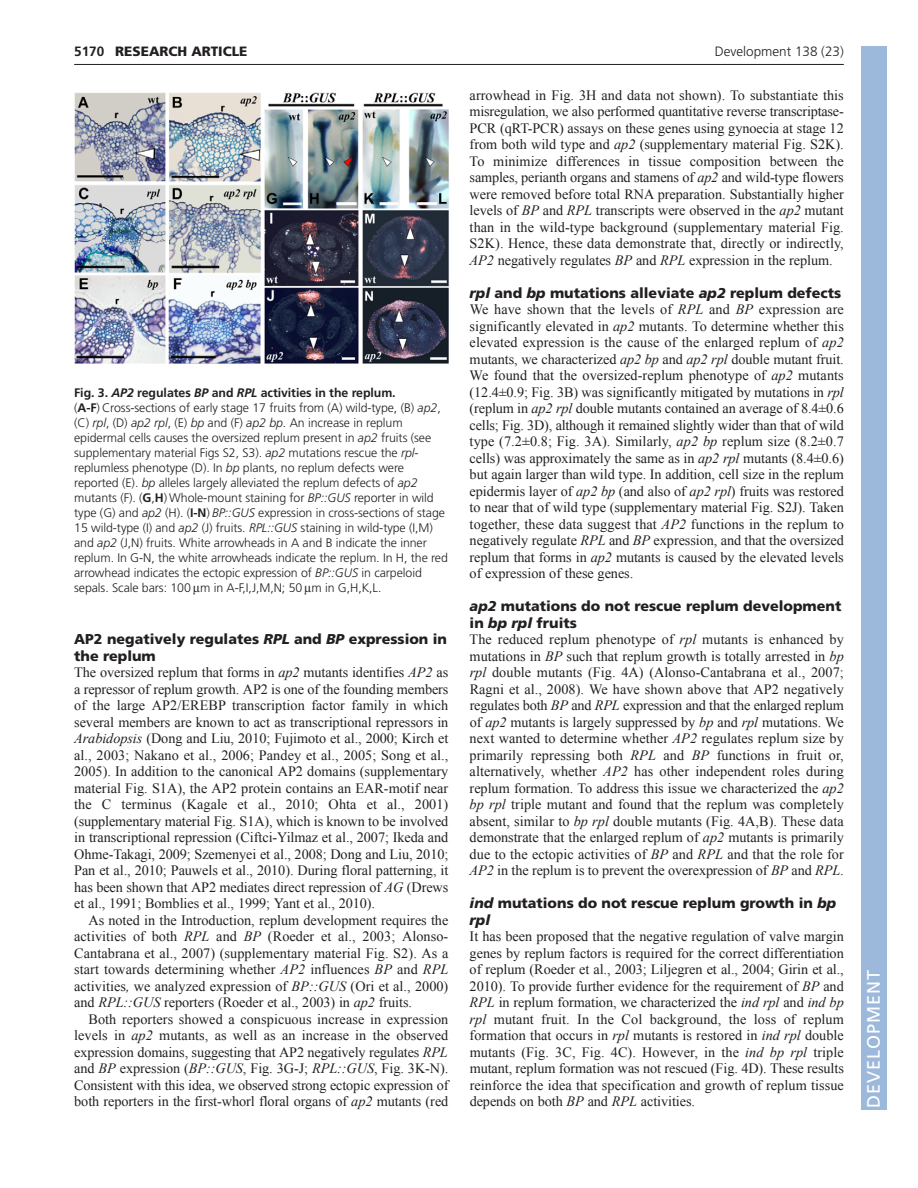
<style>
.page{position:relative;width:918px;height:1188px;background:#fff}
.page>*{position:absolute;margin:0;border:0;box-sizing:border-box;transform-origin:0 0}
.t1{font:18px "Frutiger LT Std";letter-spacing:.055em;color:#fff}
.t2{font:14.25px/16.5px "Times New Roman";letter-spacing:-.005em;color:#231f20;text-align:justify}
.t3{font:900 14.25px/16.5px "Frutiger LT Std";color:#231f20}
.t4{font:300 13.5px "Frutiger LT Std";color:#231f20}
.t5{font:900 13.5px "Frutiger LT Std";color:#231f20}
.t6{font:700 13.5px "Frutiger LT Std";color:#231f20}
.t7{font:300 12.3px/15px "Frutiger LT Std";letter-spacing:-.005em;color:#231f20}
.s1{font-weight:700}
.s2{font-weight:700;font-style:italic}
.s3{font-style:italic}
</style>
<div class="page">
<hr style="left:74px;top:64px;width:770px;height:1px;background:#231f20">
<img style="left:74px;top:92px;width:375px;height:272px">
<div style="left:861px;top:46px;width:25px;height:1064px;background:#9cb9db"></div>
<p class="t6" style="left:74px;top:46px;width:32px">5170</p>
<p class="t5" style="left:115px;top:45px;width:134px">RESEARCH ARTICLE</p>
<p class="t4" style="left:715px;top:46px;width:131px">Development 138 (23)</p>
<p class="t7" style="left:74px;top:386px;width:375px"><span class="s1">Fig. 3.</span> <span class="s2">AP2</span> <span class="s1">regulates</span> <span class="s2">BP</span> <span class="s1">and</span> <span class="s2">RPL</span> <span class="s1">activities in the replum.<br></span>(<span class="s1">A-F</span>) Cross-sections of early stage 17 fruits from (A) wild-type, (B) <span class="s3">ap2</span>, (C) <span class="s3">rpl</span>, (D) <span class="s3">ap2 rpl</span>, (E) <span class="s3">bp</span> and (F) <span class="s3">ap2 bp.</span> An increase in replum epidermal cells causes the oversized replum present in <span class="s3">ap2</span> fruits (see supplementary material Figs S2, S3). <span class="s3">ap2</span> mutations rescue the <span class="s3">rpl&shy;</span>replumless phenotype (D). In <span class="s3">bp</span> plants, no replum defects were reported (E). <span class="s3">bp</span> alleles largely alleviated the replum defects of <span class="s3">ap2 </span>mutants (F). (<span class="s1">G</span>,<span class="s1">H</span>) Whole-mount staining for <span class="s3">BP::GUS</span> reporter in wild type (G) and <span class="s3">ap2</span> (H). (<span class="s1">I-N</span>) <span class="s3">BP::GUS</span> expression in cross-sections of stage 15 wild-type (I) and <span class="s3">ap2</span> (J) fruits. <span class="s3">RPL::GUS</span> staining in wild-type (I,M) and <span class="s3">ap2</span> (J,N) fruits. White arrowheads in A and B indicate the inner replum. In G-N, the white arrowheads indicate the replum. In H, the red arrowhead indicates the ectopic expression of <span class="s3">BP::GUS</span> in carpeloid sepals. Scale bars: 100 m in A-F,I,J,M,N; 50 m in G,H,K,L.</p>
<p class="t3" style="left:74px;top:632px;width:374px">AP2 negatively regulates <span class="s3">RPL</span> and <span class="s3">BP</span> expression in the replum</p>
<p class="t2" style="left:74px;top:664px;width:376px">The oversized replum that forms in <span class="s3">ap2</span> mutants identifies <span class="s3">AP2</span> as a repressor of replum growth. AP2 is one of the founding members of the large AP2/EREBP transcription factor family in which several members are known to act as transcriptional repressors in <span class="s3">Arabidopsis</span> (Dong and Liu, 2010; Fujimoto et al., 2000; Kirch et al., 2003; Nakano et al., 2006; Pandey et al., 2005; Song et al., 2005). In addition to the canonical AP2 domains (supplementary material Fig. S1A), the AP2 protein contains an EAR-motif near the C terminus (Kagale et al., 2010; Ohta et al., 2001) (supplementary material Fig. S1A), which is known to be involved in transcriptional repression (Ciftci-Yilmaz et al., 2007; Ikeda and Ohme-Takagi, 2009; Szemenyei et al., 2008; Dong and Liu, 2010; Pan et al., 2010; Pauwels et al., 2010). During floral patterning, it has been shown that AP2 mediates direct repression of <span class="s3">AG</span> (Drews et al., 1991; Bomblies et al., 1999; Yant et al., 2010).</p>
<p class="t2" style="left:74px;top:912px;width:376px;text-indent:14px">As noted in the Introduction, replum development requires the activities of both <span class="s3">RPL</span> and <span class="s3">BP</span> (Roeder et al., 2003; Alonso-Cantabrana et al., 2007) (supplementary material Fig. S2). As a start towards determining whether <span class="s3">AP2</span> influences <span class="s3">BP</span> and <span class="s3">RPL </span>activities<span class="s3">,</span> we analyzed expression of <span class="s3">BP::GUS</span> (Ori et al., 2000) and <span class="s3">RPL::GUS</span> reporters (Roeder et al., 2003) in <span class="s3">ap2</span> fruits.</p>
<p class="t2" style="left:74px;top:1011px;width:376px;text-indent:14px">Both reporters showed a conspicuous increase in expression levels in <span class="s3">ap2</span> mutants, as well as an increase in the observed expression domains, suggesting that AP2 negatively regulates <span class="s3">RPL </span>and <span class="s3">BP</span> expression (<span class="s3">BP::GUS</span>, Fig. 3G-J; <span class="s3">RPL::GUS</span>, Fig. 3K-N).<br>Consistent with this idea, we observed strong ectopic expression of both reporters in the first-whorl floral organs of <span class="s3">ap2</span> mutants (red</p>
<p class="t2" style="left:470px;top:87px;width:376px">arrowhead in Fig. 3H and data not shown). To substantiate this misregulation, we also performed quantitative reverse transcriptase-PCR (qRT-PCR) assays on these genes using gynoecia at stage 12 from both wild type and <span class="s3">ap2</span> (supplementary material Fig. S2K).<br>To minimize differences in tissue composition between the samples, perianth organs and stamens of <span class="s3">ap2</span> and wild-type flowers were removed before total RNA preparation. Substantially higher levels of <span class="s3">BP</span> and <span class="s3">RPL</span> transcripts were observed in the <span class="s3">ap2</span> mutant than in the wild-type background (supplementary material Fig.<br>S2K). Hence, these data demonstrate that, directly or indirectly, <span class="s3">AP2</span> negatively regulates <span class="s3">BP</span> and <span class="s3">RPL</span> expression in the replum.</p>
<p class="t3" style="left:470px;top:285px;width:373px"><span class="s3">rpl</span> and <span class="s3">bp</span> mutations alleviate <span class="s3">ap2</span> replum defects</p>
<p class="t2" style="left:470px;top:301px;width:376px">We have shown that the levels of <span class="s3">RPL</span> and <span class="s3">BP</span> expression are significantly elevated in <span class="s3">ap2</span> mutants. To determine whether this elevated expression is the cause of the enlarged replum of <span class="s3">ap2 </span>mutants, we characterized <span class="s3">ap2 bp</span> and <span class="s3">ap2 rpl</span> double mutant fruit.<br>We found that the oversized-replum phenotype of <span class="s3">ap2</span> mutants (12.4±0.9; Fig. 3B) was significantly mitigated by mutations in <span class="s3">rpl </span>(replum in <span class="s3">ap2 rpl</span> double mutants contained an average of 8.4±0.6 cells; Fig. 3D), although it remained slightly wider than that of wild type (7.2±0.8; Fig. 3A). Similarly, <span class="s3">ap2 bp</span> replum size (8.2±0.7 cells) was approximately the same as in <span class="s3">ap2 rpl</span> mutants (8.4±0.6) but again larger than wild type. In addition, cell size in the replum epidermis layer of <span class="s3">ap2 bp</span> (and also of <span class="s3">ap2 rpl</span>) fruits was restored to near that of wild type (supplementary material Fig. S2J). Taken together, these data suggest that <span class="s3">AP2</span> functions in the replum to negatively regulate <span class="s3">RPL</span> and <span class="s3">BP</span> expression, and that the oversized replum that forms in <span class="s3">ap2</span> mutants is caused by the elevated levels of expression of these genes.</p>
<p class="t3" style="left:470px;top:599px;width:373px"><span class="s3">ap2</span> mutations do not rescue replum development in <span class="s3">bp rpl</span> fruits</p>
<p class="t2" style="left:470px;top:631px;width:376px">The reduced replum phenotype of <span class="s3">rpl</span> mutants is enhanced by mutations in <span class="s3">BP</span> such that replum growth is totally arrested in <span class="s3">bp rpl</span> double mutants (Fig. 4A) (Alonso-Cantabrana et al., 2007; Ragni et al., 2008). We have shown above that AP2 negatively regulates both <span class="s3">BP</span> and <span class="s3">RPL</span> expression and that the enlarged replum of <span class="s3">ap2</span> mutants is largely suppressed by <span class="s3">bp</span> and <span class="s3">rpl</span> mutations. We next wanted to determine whether <span class="s3">AP2</span> regulates replum size by primarily repressing both <span class="s3">RPL</span> and <span class="s3">BP</span> functions in fruit or, alternatively, whether <span class="s3">AP2</span> has other independent roles during replum formation. To address this issue we characterized the <span class="s3">ap2 bp rpl</span> triple mutant and found that the replum was completely absent, similar to <span class="s3">bp rpl</span> double mutants (Fig. 4A,B). These data demonstrate that the enlarged replum of <span class="s3">ap2</span> mutants is primarily due to the ectopic activities of <span class="s3">BP</span> and <span class="s3">RPL</span> and that the role for <span class="s3">AP2</span> in the replum is to prevent the overexpression of <span class="s3">BP</span> and <span class="s3">RPL</span>.</p>
<p class="t3" style="left:470px;top:896px;width:368px"><span class="s3">ind</span> mutations do not rescue replum growth in <span class="s3">bp rpl</span></p>
<p class="t2" style="left:470px;top:928px;width:376px">It has been proposed that the negative regulation of valve margin genes by replum factors is required for the correct differentiation of replum (Roeder et al., 2003; Liljegren et al., 2004; Girin et al., 2010). To provide further evidence for the requirement of <span class="s3">BP</span> and <span class="s3">RPL</span> in replum formation, we characterized the <span class="s3">ind rpl</span> and <span class="s3">ind bp rpl</span> mutant fruit. In the Col background, the loss of replum formation that occurs in <span class="s3">rpl</span> mutants is restored in <span class="s3">ind rpl</span> double mutants (Fig. 3C, Fig. 4C). However, in the <span class="s3">ind bp rpl</span> triple mutant, replum formation was not rescued (Fig. 4D). These results reinforce the idea that specification and growth of replum tissue depends on both <span class="s3">BP</span> and <span class="s3">RPL</span> activities.</p>
<p class="t1" style="left:863px;top:1108px;width:140px;rotate:-90deg">DEVELOPMENT</p>
</div>
